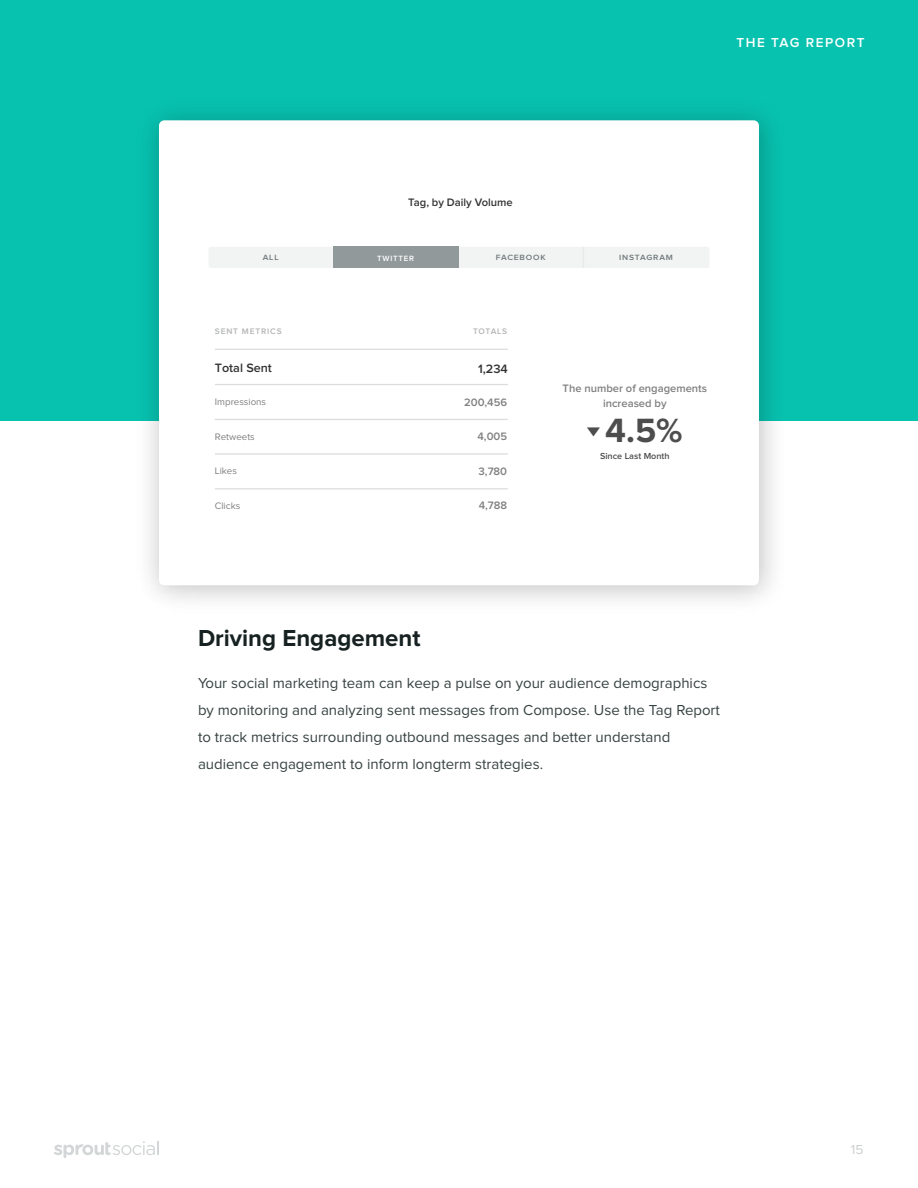
<style>
.page{position:relative;width:918px;height:1188px;background:#fff}
.page>*{position:absolute;margin:0;border:0;box-sizing:border-box;transform-origin:0 0}
.t1{font:700 34.95px "Proxima Nova";color:#4d4d4d}
.t2{font:700 24px "Proxima Nova";color:#172121}
.t3{font:15px/27px "Proxima Nova";color:#374242}
.t4{font:600 13.5px "Proxima Nova";letter-spacing:.115em;color:#fff}
.t5{font:13.5px "Proxima Nova";color:#cccecf}
.t6{font:600 12.6px "Proxima Nova";color:#333}
.t7{font:600 11.25px "Proxima Nova";color:#333}
.t8{font:600 11.1px/15.3px "Proxima Nova";color:#808080;text-align:center}
.t9{font:9.75px "Proxima Nova";color:#808080}
.t10{font:600 9px "Proxima Nova";color:#4d4d4d}
.t11{font:600 8.4px "Proxima Nova";letter-spacing:.1em;color:#b3b4b4}
.t12{font:600 7.95px "Proxima Nova";letter-spacing:.1em;color:#6e797a;scale:1.07 1}
.t13{font:600 7.95px "Proxima Nova";letter-spacing:.1em;color:#fff}
</style>
<div class="page">
<div style="left:0;top:0;width:918px;height:420px;background:#08c2b0"></div>
<img style="left:124px;top:113px;width:674px;height:488px">
<div style="left:159px;top:120px;width:600px;height:465px;background:#fff;border-radius:5px"></div>
<hr style="left:215px;top:349px;width:293px;height:1px;background:#ddd">
<hr style="left:215px;top:384px;width:293px;height:1px;background:#ddd">
<hr style="left:215px;top:419px;width:293px;height:1px;background:#ddd">
<hr style="left:215px;top:453px;width:293px;height:2px;background:#ddd">
<hr style="left:215px;top:488px;width:293px;height:1px;background:#ddd">
<div style="left:209px;top:247px;width:501px;height:21px;background:#f2f3f3;border-radius:2px"></div>
<div style="left:334px;top:247px;width:125px;height:21px;background:#91999a"></div>
<svg style="left:54px;top:1141px;width:105px;height:17px"></svg>
<p class="t4" style="left:737px;top:36px;width:129px">THE TAG REPORT</p>
<p class="t7" style="left:408px;top:197px;width:106px">Tag, by Daily Volume</p>
<p class="t12" style="left:263px;top:254px;width:16px">ALL</p>
<p class="t13" style="left:377px;top:254px;width:39px">TWITTER</p>
<p class="t12" style="left:496px;top:254px;width:48px">FACEBOOK</p>
<p class="t12" style="left:619px;top:254px;width:52px">INSTAGRAM</p>
<p class="t11" style="left:215px;top:327px;width:68px">SENT METRICS</p>
<p class="t11" style="left:473px;top:327px;width:36px">TOTALS</p>
<p class="t6" style="left:215px;top:362px;width:59px">Total Sent</p>
<p class="t6" style="left:478px;top:363px;width:31px">1,234</p>
<p class="t9" style="left:215px;top:398px;width:53px">Impressions</p>
<p class="t8" style="left:464px;top:395px;width:45px">200,456</p>
<p class="t9" style="left:215px;top:432px;width:41px">Retweets</p>
<p class="t8" style="left:478px;top:429px;width:31px">4,005</p>
<p class="t9" style="left:215px;top:467px;width:24px">Likes</p>
<p class="t8" style="left:479px;top:464px;width:30px">3,780</p>
<p class="t9" style="left:215px;top:501px;width:27px">Clicks</p>
<p class="t8" style="left:479px;top:498px;width:30px">4,788</p>
<p class="t8" style="left:563px;top:381px;width:146px">The number of engagements increased by</p>
<h1 class="t1" style="left:587px;top:414px;width:97px"><sup>▼</sup> 4.5%</h1>
<p class="t10" style="left:600px;top:452px;width:71px">Since Last Month</p>
<h2 class="t2" style="left:198px;top:627px;width:224px">Driving Engagement</h2>
<p class="t3" style="left:198px;top:670px;width:523px">Your social marketing team can keep a pulse on your audience demographics by monitoring and analyzing sent messages from Compose. Use the Tag Report to track metrics surrounding outbound messages and better understand audience engagement to inform longterm strategies.</p>
<p class="t5" style="left:851px;top:1143px;width:14px">15</p>
</div>
